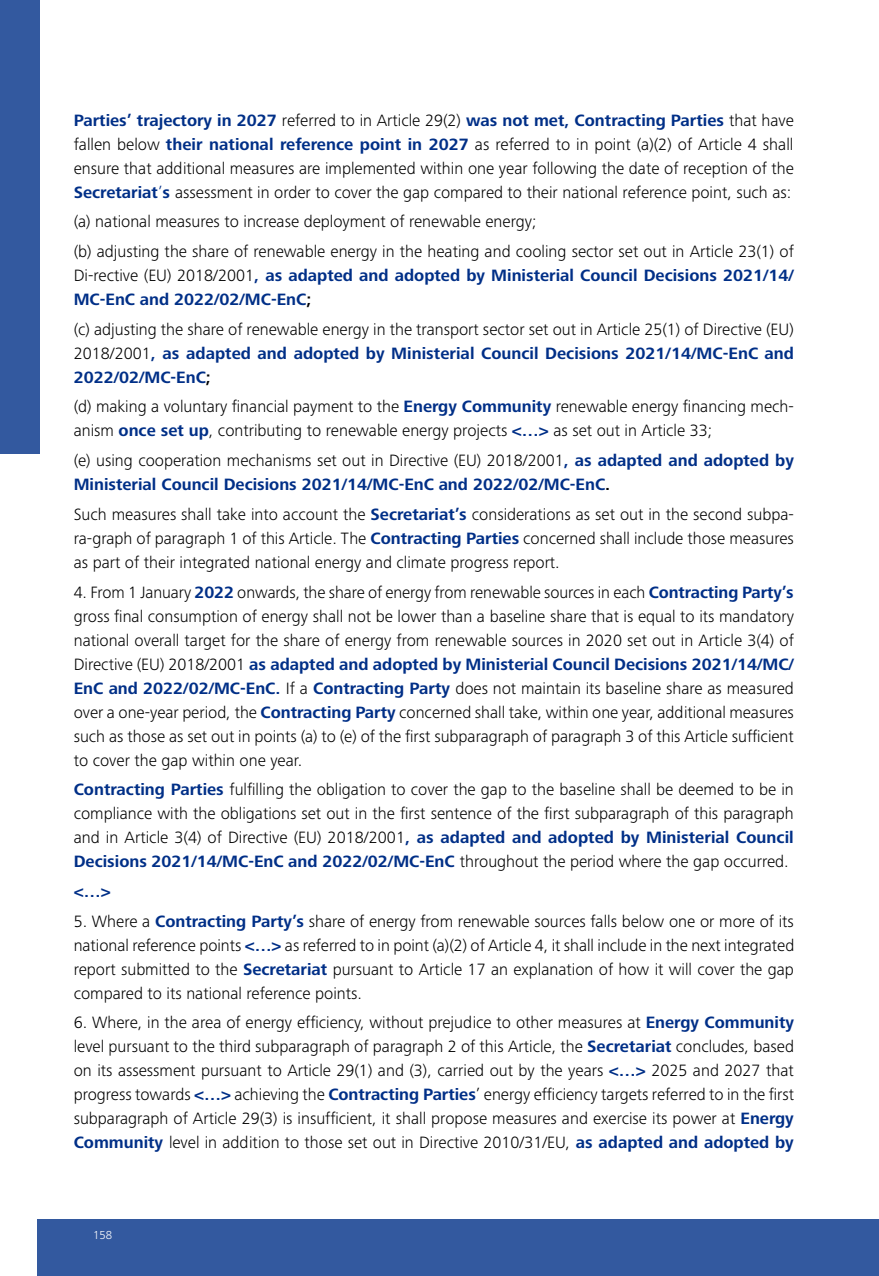
<style>
.page{position:relative;width:879px;height:1276px;background:#fff}
.page>*{position:absolute;margin:0;border:0;box-sizing:border-box;transform-origin:0 0}
.t1{font:300 17px/24px "Frutiger Next Pro";color:#000;text-align:justify}
.t2{font:700 17px/24px "Frutiger Next Pro";color:#002f87}
.t3{font:300 12px "Frutiger Next Pro";color:#fff}
.s1{font-weight:700;color:#002f87}
.s2{color:#002f87}
.s3{font-weight:300;color:#000}
.s4{color:#000}
.s5{font-weight:700}
</style>
<div class="page">
<div style="left:38px;top:1219px;width:841px;height:57px;background:#33599f"></div>
<div style="left:0;top:0;width:40px;height:454px;background:#33599f"></div>
<p class="t1" style="left:74px;top:108px;width:722px"><span class="s1">Parties’ trajectory in 2027</span> referred to in Article 29(2) <span class="s1">was not met, Contracting Parties</span> that have fallen below <span class="s1">their national reference point in 2027</span> as referred to in point (a)(2) of Article 4 shall ensure that additional measures are implemented within one year following the date of reception of the <span class="s1">Secretariat</span><span class="s2">’</span><span class="s1">s</span> assessment in order to cover the gap compared to their national reference point, such as:</p>
<p class="t1" style="left:74px;top:207px;width:722px;line-height:29.6px">(a) national measures to increase deployment of renewable energy;<br>(b) adjusting the share of renewable energy in the heating and cooling sector set out in Article 23(1) of</p>
<p class="t2" style="left:74px;top:263px;width:721px"><span class="s3">Di-rective (EU) 2018/2001</span>, as adapted and adopted by Ministerial Council Decisions 2021/14/<br>MC-EnC and 2022/02/MC-EnC<span class="s4">;</span></p>
<p class="t1" style="left:74px;top:317px;width:722px">(c) adjusting the share of renewable energy in the transport sector set out in Article 25(1) of Directive (EU)<br>2018/2001<span class="s1">, as adapted and adopted by Ministerial Council Decisions 2021/14/MC-EnC and 2022/02/MC-EnC</span><span class="s5">;</span></p>
<p class="t1" style="left:74px;top:395px;width:721px">(d) making a voluntary financial payment to the <span class="s1">Energy Community</span> renewable energy financing mech&shy;anism <span class="s1">once set up</span>, contributing to renewable energy projects <span class="s1">&lt;…&gt;</span> as set out in Article 33;</p>
<p class="t2" style="left:74px;top:448px;width:721px"><span class="s3">(e) using cooperation mechanisms set out in Directive (EU) 2018/2001</span>, as adapted and adopted by<br>Ministerial Council Decisions 2021/14/MC-EnC and 2022/02/MC-EnC<span class="s4">.</span></p>
<p class="t1" style="left:74px;top:502px;width:722px">Such measures shall take into account the <span class="s1">Secretariat’s</span> considerations as set out in the second subpa&shy;ra-graph of paragraph 1 of this Article. The <span class="s1">Contracting Parties</span> concerned shall include those measures as part of their integrated national energy and climate progress report.</p>
<p class="t1" style="left:74px;top:580px;width:722px">4. From 1 January <span class="s1">2022</span> onwards, the share of energy from renewable sources in each <span class="s1">Contracting Party’s </span>gross final consumption of energy shall not be lower than a baseline share that is equal to its mandatory national overall target for the share of energy from renewable sources in 2020 set out in Article 3(4) of Directive (EU) 2018/2001 <span class="s1">as adapted and adopted by Ministerial Council Decisions 2021/14/MC/ EnC and 2022/02/MC-EnC.</span> If a <span class="s1">Contracting Party</span> does not maintain its baseline share as measured over a one-year period, the <span class="s1">Contracting Party</span> concerned shall take, within one year, additional measures such as those as set out in points (a) to (e) of the first subparagraph of paragraph 3 of this Article sufficient to cover the gap within one year.</p>
<p class="t1" style="left:74px;top:777px;width:722px"><span class="s1">Contracting Parties</span> fulfilling the obligation to cover the gap to the baseline shall be deemed to be in compliance with the obligations set out in the first sentence of the first subparagraph of this paragraph and in Article 3(4) of Directive (EU) 2018/2001<span class="s1">, as adapted and adopted by Ministerial Council Decisions 2021/14/MC-EnC and 2022/02/MC-EnC</span> throughout the period where the gap occurred.</p>
<p class="t2" style="left:74px;top:879px;width:38px">&lt;…&gt;</p>
<p class="t1" style="left:74px;top:909px;width:722px">5. Where a <span class="s1">Contracting Party’s</span> share of energy from renewable sources falls below one or more of its national reference points <span class="s1">&lt;…&gt;</span> as referred to in point (a)(2) of Article 4, it shall include in the next integrated report submitted to the <span class="s1">Secretariat</span> pursuant to Article 17 an explanation of how it will cover the gap compared to its national reference points.</p>
<p class="t1" style="left:74px;top:1010px;width:722px">6. Where, in the area of energy efficiency, without prejudice to other measures at <span class="s1">Energy Community </span>level pursuant to the third subparagraph of paragraph 2 of this Article, the <span class="s1">Secretariat</span> concludes, based on its assessment pursuant to Article 29(1) and (3), carried out by the years <span class="s1">&lt;…&gt;</span> 2025 and 2027 that progress towards <span class="s1">&lt;…&gt;</span> achieving the <span class="s1">Contracting Parties</span>’ energy efficiency targets referred to in the first subparagraph of Article 29(3) is insufficient, it shall propose measures and exercise its power at <span class="s1">Energy Community</span> level in addition to those set out in Directive 2010/31/EU, <span class="s1">as adapted and adopted by</span></p>
<p class="t3" style="left:93px;top:1227px;width:21px">158</p>
</div>
